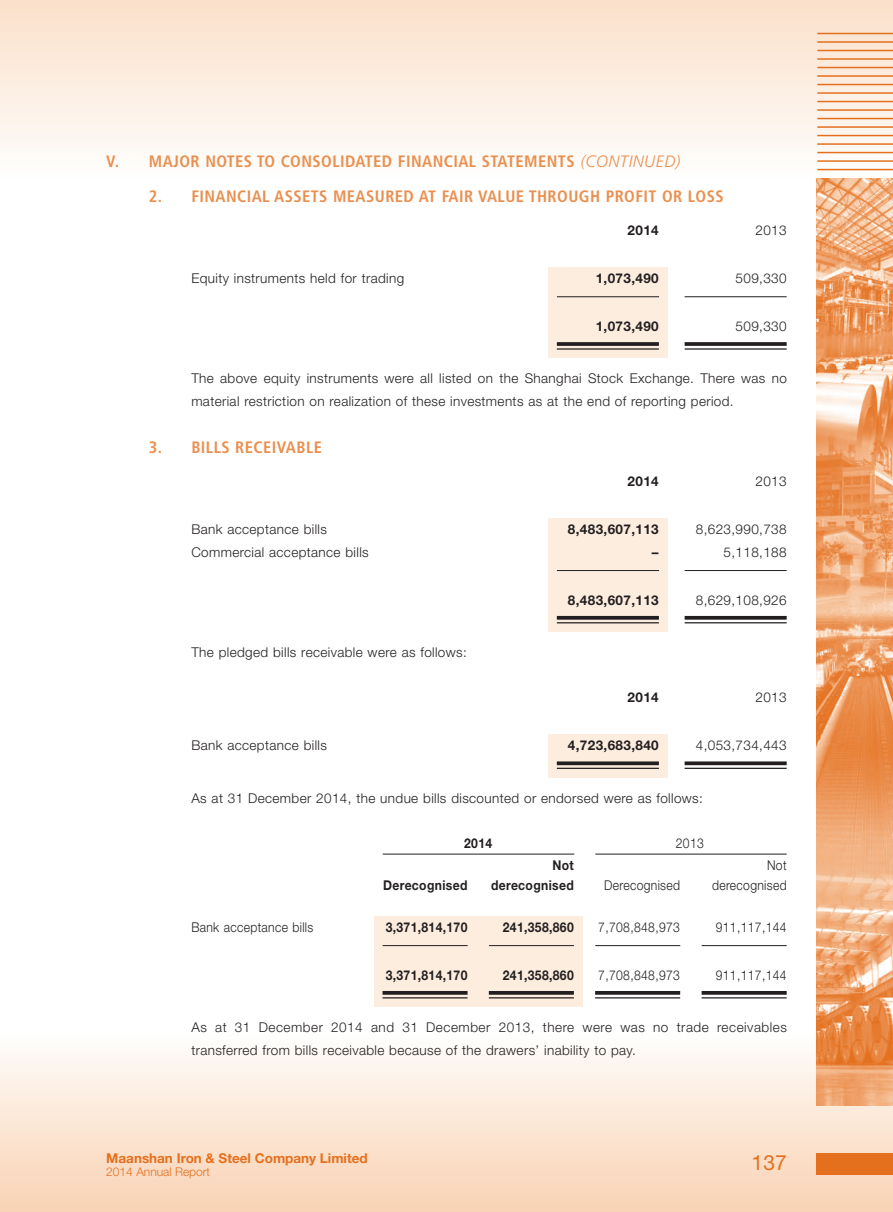
<style>
.page{position:relative;width:893px;height:1212px;background:#fff}
.page>*{position:absolute;margin:0;border:0;box-sizing:border-box;transform-origin:0 0}
.t1{font:21px "Helvetica Neue LT Std";color:#e4701e}
.t2{font:700 condensed 16.5px "Frutiger LT Std";letter-spacing:.025em;color:#eb8f4e}
.t3{font:italic 300 16.5px "Frutiger LT Std";letter-spacing:.03em;color:#eb8f4e}
.t4{font:300 13.5px/22.5px "Helvetica Neue LT Std";letter-spacing:.03em;color:#231f20}
.t5{font:300 13.5px "Helvetica Neue LT Std";letter-spacing:.03em;color:#231f20;scale:.9 1}
.t6{font:700 13.5px "Helvetica Neue LT Std";letter-spacing:.03em;color:#231f20;scale:.9 1}
.t7{font:700 13.5px "Helvetica Neue LT Std";letter-spacing:.03em;color:#231f20}
.t8{font:700 13.5px "Helvetica Neue LT Std";color:#e4701e}
.t9{font:300 12px "Helvetica Neue LT Std";color:#e4701e}
</style>
<div class="page">
<div style="left:1px;top:1032px;width:892px;height:180px;background:linear-gradient(to bottom,#fefefd,#f9d2b3)"></div>
<div style="left:1px;top:0;width:892px;height:181px;background:linear-gradient(to bottom,#fbe0c9,#fefefd)"></div>
<img style="left:816px;top:179px;width:77px;height:927px">
<hr style="left:817px;top:169px;width:76px;height:1px;background:#e4701e">
<hr style="left:817px;top:160px;width:76px;height:2px;background:#e4701e">
<hr style="left:817px;top:152px;width:76px;height:1px;background:#e4701e">
<hr style="left:817px;top:143px;width:76px;height:2px;background:#e4701e">
<hr style="left:817px;top:135px;width:76px;height:1px;background:#e4701e">
<hr style="left:817px;top:126px;width:76px;height:2px;background:#e4701e">
<hr style="left:817px;top:118px;width:76px;height:1px;background:#e4701e">
<hr style="left:817px;top:109px;width:76px;height:2px;background:#e4701e">
<hr style="left:817px;top:101px;width:76px;height:1px;background:#e4701e">
<hr style="left:817px;top:92px;width:76px;height:2px;background:#e4701e">
<hr style="left:817px;top:84px;width:76px;height:1px;background:#e4701e">
<hr style="left:817px;top:75px;width:76px;height:2px;background:#e4701e">
<hr style="left:817px;top:67px;width:76px;height:1px;background:#e4701e">
<hr style="left:817px;top:58px;width:76px;height:2px;background:#e4701e">
<hr style="left:817px;top:50px;width:76px;height:1px;background:#e4701e">
<hr style="left:817px;top:41px;width:76px;height:2px;background:#e4701e">
<hr style="left:817px;top:33px;width:76px;height:1px;background:#e4701e">
<div style="left:816px;top:1153px;width:77px;height:22px;background:#e4701e"></div>
<div style="left:549px;top:267px;width:119px;height:90px;background:#fceddf"></div>
<hr style="left:557px;top:296px;width:102px;height:1px;background:#231f20">
<hr style="left:685px;top:296px;width:102px;height:1px;background:#231f20">
<svg style="left:557px;top:342px;width:102px;height:4px"></svg>
<hr style="left:557px;top:348px;width:102px;height:2px;background:#231f20">
<svg style="left:685px;top:342px;width:102px;height:4px"></svg>
<hr style="left:685px;top:348px;width:102px;height:2px;background:#231f20">
<div style="left:549px;top:518px;width:119px;height:113px;background:#fceddf"></div>
<hr style="left:557px;top:570px;width:102px;height:1px;background:#231f20">
<hr style="left:685px;top:570px;width:102px;height:1px;background:#231f20">
<svg style="left:557px;top:616px;width:102px;height:4px"></svg>
<hr style="left:557px;top:622px;width:102px;height:1px;background:#231f20">
<svg style="left:685px;top:616px;width:102px;height:4px"></svg>
<hr style="left:685px;top:622px;width:102px;height:1px;background:#231f20">
<div style="left:549px;top:734px;width:119px;height:44px;background:#fceddf"></div>
<svg style="left:557px;top:761px;width:102px;height:4px"></svg>
<hr style="left:557px;top:768px;width:102px;height:1px;background:#231f20">
<svg style="left:685px;top:761px;width:102px;height:4px"></svg>
<hr style="left:685px;top:768px;width:102px;height:1px;background:#231f20">
<hr style="left:383px;top:854px;width:191px;height:1px;background:#231f20">
<hr style="left:595px;top:854px;width:192px;height:1px;background:#231f20">
<div style="left:374px;top:916px;width:209px;height:91px;background:#fceddf"></div>
<hr style="left:383px;top:945px;width:85px;height:1px;background:#231f20">
<hr style="left:489px;top:945px;width:85px;height:1px;background:#231f20">
<hr style="left:595px;top:945px;width:85px;height:1px;background:#231f20">
<hr style="left:702px;top:945px;width:85px;height:1px;background:#231f20">
<svg style="left:382px;top:991px;width:86px;height:4px"></svg>
<hr style="left:382px;top:997px;width:86px;height:1px;background:#231f20">
<svg style="left:489px;top:991px;width:85px;height:4px"></svg>
<hr style="left:489px;top:997px;width:85px;height:1px;background:#231f20">
<svg style="left:595px;top:991px;width:85px;height:4px"></svg>
<hr style="left:595px;top:997px;width:85px;height:1px;background:#231f20">
<svg style="left:702px;top:991px;width:85px;height:4px"></svg>
<hr style="left:702px;top:997px;width:85px;height:1px;background:#231f20">
<p class="t2" style="left:106px;top:151px;width:109px">V. MAJOR NOTES</p>
<p class="t2" style="left:257px;top:151px;width:45px">TO CONSO</p>
<p class="t2" style="left:332px;top:151px;width:216px">LIDATE D FINANCIAL STATE MENTS</p>
<p class="t3" style="left:580px;top:152px;width:101px">(CONTINUED)</p>
<p class="t2" style="left:149px;top:187px;width:28px">2. FIN</p>
<p class="t2" style="left:216px;top:187px;width:79px">ANCIAL ASSETS</p>
<p class="t2" style="left:333px;top:187px;width:300px">MEASURED AT FAIR VALUE THROUGH PROFIT</p>
<p class="t2" style="left:662px;top:187px;width:44px">OR LOSS</p>
<p class="t7" style="left:628px;top:222px;width:33px">2014</p>
<p class="t4" style="left:755px;top:218px;width:33px">2013</p>
<p class="t4" style="left:191px;top:266px;width:214px">Equity instruments held for trading</p>
<p class="t7" style="left:596px;top:270px;width:65px">1,073,490</p>
<p class="t4" style="left:736px;top:266px;width:53px">509,330</p>
<p class="t7" style="left:596px;top:318px;width:65px">1,073,490</p>
<p class="t4" style="left:736px;top:314px;width:53px">509,330</p>
<p class="t4" style="left:191px;top:367px;width:597px">The above equity instruments were all listed on the Shanghai Stock Exchange. There was no material restriction on realization of these investments as at the end of reporting period.</p>
<p class="t2" style="left:149px;top:438px;width:173px">3. BILLS RECEIVABLE</p>
<p class="t7" style="left:628px;top:473px;width:33px">2014</p>
<p class="t4" style="left:755px;top:470px;width:33px">2013</p>
<p class="t4" style="left:191px;top:518px;width:137px">Bank acceptance bills</p>
<p class="t7" style="left:568px;top:521px;width:92px">8,483,607,113</p>
<p class="t4" style="left:696px;top:518px;width:92px">8,623,990,738</p>
<p class="t4" style="left:191px;top:540px;width:179px">Commercial acceptance bills</p>
<p class="t7" style="left:652px;top:543px;width:8px">–</p>
<p class="t4" style="left:724px;top:540px;width:65px">5,118,188</p>
<p class="t7" style="left:568px;top:591px;width:92px">8,483,607,113</p>
<p class="t4" style="left:696px;top:588px;width:92px">8,629,108,926</p>
<p class="t4" style="left:191px;top:641px;width:277px">The pledged bills receivable were as follows:</p>
<p class="t7" style="left:628px;top:689px;width:33px">2014</p>
<p class="t4" style="left:755px;top:686px;width:33px">2013</p>
<p class="t4" style="left:191px;top:734px;width:137px">Bank acceptance bills</p>
<p class="t7" style="left:568px;top:737px;width:92px">4,723,683,840</p>
<p class="t4" style="left:696px;top:734px;width:92px">4,053,734,443</p>
<p class="t4" style="left:191px;top:786px;width:513px">As at 31 December 2014, the undue bills discounted or endorsed were as follows:</p>
<p class="t6" style="left:464px;top:834px;width:33px">2014</p>
<p class="t5" style="left:676px;top:834px;width:33px">2013</p>
<p class="t6" style="left:552px;top:857px;width:25px">Not</p>
<p class="t5" style="left:767px;top:857px;width:23px">Not</p>
<p class="t6" style="left:383px;top:876px;width:95px">Derecognised</p>
<p class="t6" style="left:491px;top:876px;width:93px">derecognised</p>
<p class="t5" style="left:604px;top:876px;width:86px">Derecognised</p>
<p class="t5" style="left:712px;top:876px;width:84px">derecognised</p>
<p class="t5" style="left:191px;top:918px;width:137px">Bank acceptance bills</p>
<p class="t6" style="left:386px;top:918px;width:92px">3,371,814,170</p>
<p class="t6" style="left:503px;top:918px;width:80px">241,358,860</p>
<p class="t5" style="left:598px;top:918px;width:92px">7,708,848,973</p>
<p class="t5" style="left:716px;top:918px;width:80px">911,117,144</p>
<p class="t6" style="left:386px;top:966px;width:92px">3,371,814,170</p>
<p class="t6" style="left:503px;top:966px;width:80px">241,358,860</p>
<p class="t5" style="left:598px;top:966px;width:92px">7,708,848,973</p>
<p class="t5" style="left:716px;top:966px;width:80px">911,117,144</p>
<p class="t4" style="left:191px;top:1016px;width:597px">As at 31 December 2014 and 31 December 2013, there were was no trade receivables transferred from bills receivable because of the drawers’ inability to pay.</p>
<p class="t8" style="left:106px;top:1150px;width:263px">Maanshan Iron &amp; Steel Company Limited</p>
<p class="t9" style="left:106px;top:1165px;width:105px">2014 Annual Report</p>
<h1 class="t1" style="left:752px;top:1150px;width:37px">137</h1>
</div>
